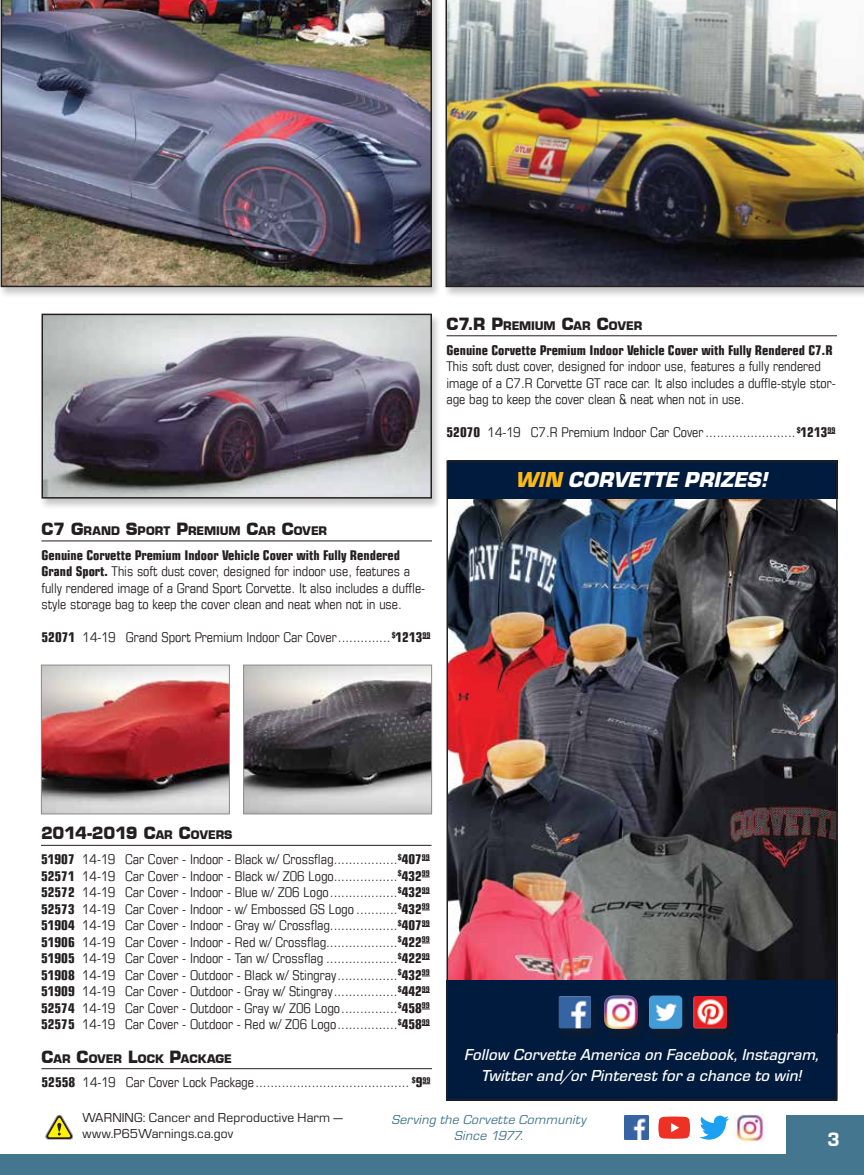
<style>
.page{position:relative;width:864px;height:1175px;background:#fff}
.page>*{position:absolute;margin:0;border:0;box-sizing:border-box;transform-origin:0 0}
.t1{font:italic 900 22.5px "Eurostile";letter-spacing:.005em;color:#fff}
.t2{font:20.1px "Eurostile Hea";color:#fff}
.t3{font:16.5px/21px "Eurostile Med Ita";letter-spacing:.015em;color:#fff;text-align:center}
.t4{font:700 16.5px "Eurostile LT";letter-spacing:-.02em;color:#231f20}
.t5{font:condensed 13.5px/16.5px "Eurostile LT";color:#231f20}
.t6{font:700 condensed 13.5px "Eurostile LT";color:#231f20}
.t7{font:13.5px/16.5px "Eurostile";letter-spacing:.01em;color:#231f20}
.t8{font:italic 13.5px/16.2px "Eurostile";letter-spacing:.015em;color:#447690;text-align:center}
.t9{font:700 11.55px "Eurostile LT";color:#231f20}
.s1{font-size:16.5px}
.s2{font-weight:700}
.s3{color:#fdb913}
.s4{font-size:11.55px}
</style>
<div class="page">
<div style="left:0;top:1154px;width:864px;height:20px;background:#447690"></div>
<div style="left:786px;top:1115px;width:78px;height:59px;background:#447690"></div>
<img style="left:624px;top:1115px;width:25px;height:24px">
<img style="left:734px;top:1114px;width:32px;height:27px">
<svg style="left:658px;top:1116px;width:32px;height:22px"></svg>
<svg style="left:699px;top:1115px;width:30px;height:24px"></svg>
<svg style="left:46px;top:1114px;width:27px;height:25px"></svg>
<hr style="left:447px;top:335px;width:390px;height:1px;background:#231f20">
<hr style="left:42px;top:540px;width:390px;height:1px;background:#231f20">
<div style="left:443px;top:0;width:421px;height:299px;background:#231f20;opacity:.25"></div>
<img style="left:446px;top:0;width:418px;height:287px">
<div style="left:39px;top:313px;width:402px;height:198px;background:#231f20;opacity:.25"></div>
<img style="left:45px;top:317px;width:384px;height:178px">
<div style="left:42px;top:314px;width:390px;height:184px;border:2px solid #231f20"></div>
<hr style="left:42px;top:1068px;width:390px;height:1px;background:#231f20">
<hr style="left:41px;top:845px;width:390px;height:1px;background:#231f20">
<img style="left:245px;top:666px;width:185px;height:146px">
<div style="left:243px;top:664px;width:189px;height:150px;border:1px solid #8a8c8e"></div>
<img style="left:43px;top:666px;width:185px;height:146px">
<div style="left:41px;top:664px;width:189px;height:150px;border:1px solid #8a8c8e"></div>
<div style="left:0;top:0;width:441px;height:299px;background:#231f20;opacity:.25"></div>
<img style="left:1px;top:0;width:431px;height:287px">
<img style="left:450px;top:498px;width:385px;height:482px">
<div style="left:448px;top:460px;width:390px;height:38px;background:#001b3d"></div>
<div style="left:447px;top:980px;width:390px;height:120px;background:#001b3d"></div>
<div style="left:555px;top:995px;width:48px;height:48px;background:#041b39"></div>
<img style="left:559px;top:996px;width:32px;height:32px">
<div style="left:601px;top:995px;width:49px;height:49px;background:#231f20;opacity:.25"></div>
<img style="left:604px;top:995px;width:15px;height:30px">
<div style="left:645px;top:995px;width:49px;height:49px;background:#231f20;opacity:.25"></div>
<img style="left:649px;top:995px;width:31px;height:33px">
<div style="left:690px;top:995px;width:49px;height:48px;background:#031b39"></div>
<img style="left:693px;top:996px;width:34px;height:32px">
<div style="left:447px;top:460px;width:391px;height:640px;border:2px solid #231f20"></div>
<p class="t9" style="left:447px;top:318px;width:197px"><span class="s1">C7.R P</span>REMIUM <span class="s1">C</span>AR <span class="s1">C</span>OVER</p>
<p class="t6" style="left:447px;top:341px;width:388px">Genuine Corvette Premium Indoor Vehicle Cover with Fully Rendered C7.R</p>
<p class="t5" style="left:447px;top:358px;width:391px">This soft dust cover, designed for indoor use, features a fully rendered image of a C7.R Corvette GT race car. It also includes a duffle-style stor&shy;age bag to keep the cover clean &amp; neat when not in use.</p>
<p class="t5" style="left:447px;top:424px;width:390px"><span class="s2">52070</span> 14-19 C7.R Premium Indoor Car Cover........................ <sup>$</sup><span class="s2">1213</span><sup>99</sup></p>
<p class="t9" style="left:42px;top:523px;width:287px"><span class="s1">C7 G</span>RAND <span class="s1">S</span>PORT <span class="s1">P</span>REMIUM <span class="s1">C</span>AR <span class="s1">C</span>OVER</p>
<p class="t5" style="left:42px;top:546px;width:385px"><span class="s2">Genuine Corvette Premium Indoor Vehicle Cover with Fully Rendered Grand Sport.</span> This soft dust cover, designed for indoor use, features a fully rendered image of a Grand Sport Corvette. It also includes a duffle&shy;style storage bag to keep the cover clean and neat when not in use.</p>
<p class="t5" style="left:42px;top:629px;width:390px"><span class="s2">52071</span> 14-19 Grand Sport Premium Indoor Car Cover.............. <sup>$</sup><span class="s2">1213</span><sup>99</sup></p>
<h1 class="t1" style="left:516px;top:463px;width:254px"><span class="s3">WIN</span> CORVETTE PRIZES!</h1>
<p class="t4" style="left:41px;top:823px;width:193px">2014-2019 C<span class="s4">AR</span> C<span class="s4">OVERS</span></p>
<p class="t5" style="left:41px;top:850px;width:390px;text-align:justify"><span class="s2">51907</span> 14-19 Car Cover - Indoor - Black w/ Crossflag.................<sup>$</sup><span class="s2">407</span><sup>99<br></sup><span class="s2">52571</span> 14-19 Car Cover - Indoor - Black w/ Z06 Logo.................<sup>$</sup><span class="s2">432</span><sup>99<br></sup><span class="s2">52572</span> 14-19 Car Cover - Indoor - Blue w/ Z06 Logo..................<sup>$</sup><span class="s2">432</span><sup>99<br></sup><span class="s2">52573</span> 14-19 Car Cover - Indoor - w/ Embossed GS Logo ...........<sup>$</sup><span class="s2">432</span><sup>99<br></sup><span class="s2">51904</span> 14-19 Car Cover - Indoor - Gray w/ Crossflag..................<sup>$</sup><span class="s2">407</span><sup>99<br></sup><span class="s2">51906</span> 14-19 Car Cover - Indoor - Red w/ Crossflag...................<sup>$</sup><span class="s2">422</span><sup>99<br></sup><span class="s2">51905</span> 14-19 Car Cover - Indoor - Tan w/ Crossflag ...................<sup>$</sup><span class="s2">422</span><sup>99<br></sup><span class="s2">51908</span> 14-19 Car Cover - Outdoor - Black w/ Stingray................<sup>$</sup><span class="s2">432</span><sup>99<br></sup><span class="s2">51909</span> 14-19 Car Cover - Outdoor - Gray w/ Stingray.................<sup>$</sup><span class="s2">442</span><sup>99<br></sup><span class="s2">52574</span> 14-19 Car Cover - Outdoor - Gray w/ Z06 Logo...............<sup>$</sup><span class="s2">458</span><sup>99<br></sup><span class="s2">52575</span> 14-19 Car Cover - Outdoor - Red w/ Z06 Logo................<sup>$</sup><span class="s2">458</span><sup>99</sup></p>
<p class="t9" style="left:42px;top:1051px;width:192px"><span class="s1">C</span>AR <span class="s1">C</span>OVER <span class="s1">L</span>OCK <span class="s1">P</span>ACKAGE</p>
<p class="t5" style="left:42px;top:1074px;width:390px"><span class="s2">52558</span> 14-19 Car Cover Lock Package......................................... <sup>$</sup><span class="s2">9</span><sup>99</sup></p>
<p class="t3" style="left:465px;top:1043px;width:356px">Follow Corvette America on Facebook, Instagram,<br>Twitter and/or Pinterest for a chance to win!</p>
<p class="t7" style="left:82px;top:1108px;width:262px">WARNING: Cancer and Reproductive Harm — www.P65Warnings.ca.gov</p>
<p class="t8" style="left:392px;top:1111px;width:196px">Serving the Corvette Community<br>Since 1977.</p>
<h2 class="t2" style="left:828px;top:1124px;width:14px">3</h2>
</div>
